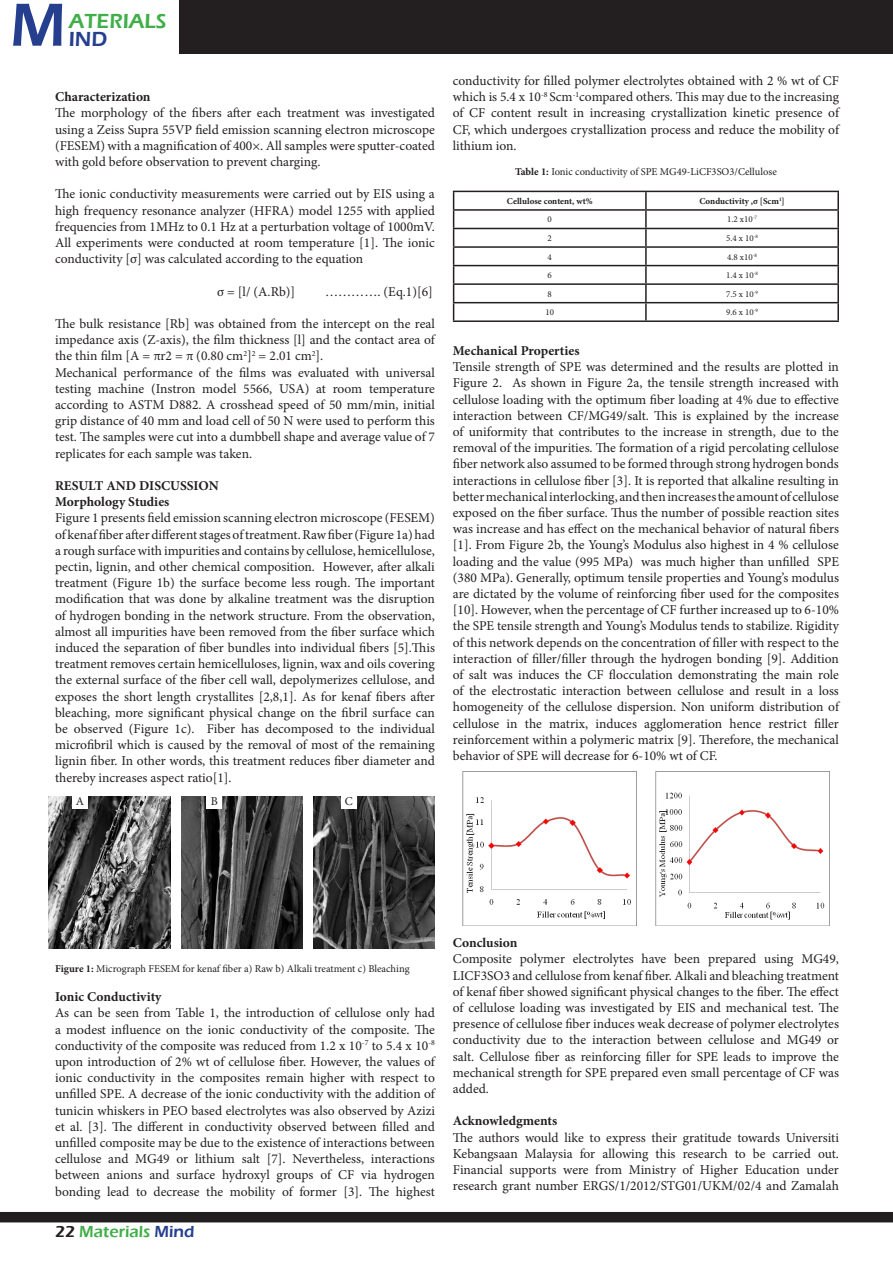
<style>
.page{position:relative;width:893px;height:1263px;background:#fff}
.page>*{position:absolute;margin:0;border:0;box-sizing:border-box;transform-origin:0 0}
.t1{font:600 63px "Eras ITC";color:#253f8e}
.t2{font:600 21px "Eras ITC";color:#40ae49}
.t3{font:600 21px "Eras ITC";color:#253f8e}
.t4{font:600 16.5px "Eras ITC";color:#40ae49}
.t5{font:13.5px/16.2px "Minion Pro";color:#231f20;text-align:justify}
.t6{font:700 13.5px/16.2px "Minion Pro";color:#231f20}
.t7{font:12px "Minion Pro";color:#231f20}
.t8{font:10.5px "Minion Pro";color:#231f20}
.t9{font:9px "Minion Pro";color:#231f20}
.t10{font:700 9px "Minion Pro";color:#231f20}
.s1{font-weight:700}
.s2{color:#231f20}
.s3{color:#253f8e}
</style>
<div class="page">
<div style="left:179px;top:0;width:714px;height:54px;background:#231f20"></div>
<div style="left:0;top:1212px;width:893px;height:10px;background:#231f20"></div>
<img style="left:462px;top:771px;width:175px;height:154px">
<img style="left:655px;top:771px;width:175px;height:154px">
<img style="left:314px;top:796px;width:121px;height:152px">
<div style="left:341px;top:796px;width:15px;height:13px;background:#fff"></div>
<img style="left:181px;top:796px;width:122px;height:152px">
<img style="left:49px;top:796px;width:121px;height:152px">
<div style="left:72px;top:796px;width:16px;height:13px;background:#fff"></div>
<div style="left:207px;top:796px;width:15px;height:13px;background:#fff"></div>
<hr style="left:453px;top:191px;width:193px;height:1px;background:#231f20">
<hr style="left:646px;top:191px;width:193px;height:1px;background:#231f20">
<hr style="left:453px;top:209px;width:193px;height:2px;background:#231f20">
<hr style="left:646px;top:209px;width:193px;height:2px;background:#231f20">
<hr style="left:453px;top:228px;width:193px;height:1px;background:#231f20">
<hr style="left:646px;top:228px;width:193px;height:1px;background:#231f20">
<hr style="left:453px;top:246px;width:193px;height:2px;background:#231f20">
<hr style="left:646px;top:246px;width:193px;height:2px;background:#231f20">
<hr style="left:453px;top:265px;width:193px;height:1px;background:#231f20">
<hr style="left:646px;top:265px;width:193px;height:1px;background:#231f20">
<hr style="left:453px;top:283px;width:193px;height:2px;background:#231f20">
<hr style="left:646px;top:283px;width:193px;height:2px;background:#231f20">
<hr style="left:453px;top:302px;width:193px;height:1px;background:#231f20">
<svg style="left:453px;top:192px;width:1px;height:128px"></svg>
<hr style="left:646px;top:302px;width:193px;height:1px;background:#231f20">
<svg style="left:645px;top:192px;width:2px;height:128px"></svg>
<svg style="left:837px;top:192px;width:2px;height:128px"></svg>
<hr style="left:453px;top:320px;width:193px;height:2px;background:#231f20">
<hr style="left:646px;top:320px;width:193px;height:2px;background:#231f20">
<h1 class="t1" style="left:10px;top:-11px;width:57px">M</h1>
<h2 class="t2" style="left:69px;top:9px;width:100px">ATERIALS</h2>
<h2 class="t3" style="left:69px;top:27px;width:40px">IND</h2>
<p class="t6" style="left:55px;top:89px;width:97px">Characterization</p>
<p class="t5" style="left:55px;top:105px;width:381px">The morphology of the fibers after each treatment was investigated using a Zeiss Supra 55VP field emission scanning electron microscope (FESEM) with a magnification of 400×. All samples were sputter-coated with gold before observation to prevent charging.</p>
<p class="t5" style="left:55px;top:186px;width:381px">The ionic conductivity measurements were carried out by EIS using a high frequency resonance analyzer (HFRA) model 1255 with applied frequencies from 1MHz to 0.1 Hz at a perturbation voltage of 1000mV.<br>All experiments were conducted at room temperature [1]. The ionic conductivity [σ] was calculated according to the equation</p>
<p class="t5" style="left:217px;top:283px;width:80px">σ = [l/ (A.Rb)]</p>
<p class="t5" style="left:325px;top:283px;width:109px">…………. (Eq.1)[6]</p>
<p class="t5" style="left:55px;top:316px;width:381px;text-align:left">The bulk resistance [Rb] was obtained from the intercept on the real impedance axis (Z-axis), the film thickness [l] and the contact area of the thin film [A = πr2 = π (0.80 cm<sup>2</sup>]<sup>2</sup> = 2.01 cm<sup>2</sup>].<br>Mechanical performance of the films was evaluated with universal testing machine (Instron model 5566, USA) at room temperature according to ASTM D882. A crosshead speed of 50 mm/min, initial grip distance of 40 mm and load cell of 50 N were used to perform this test. The samples were cut into a dumbbell shape and average value of 7 replicates for each sample was taken.</p>
<p class="t6" style="left:55px;top:477px;width:165px">RESULT AND DISCUSSION<br>Morphology Studies</p>
<p class="t5" style="left:55px;top:510px;width:381px">Figure 1 presents field emission scanning electron microscope (FESEM) of kenaf fiber after different stages of treatment. Raw fiber (Figure 1a) had a rough surface with impurities and contains by cellulose, hemicellulose, pectin, lignin, and other chemical composition. However, after alkali treatment (Figure 1b) the surface become less rough. The important modification that was done by alkaline treatment was the disruption of hydrogen bonding in the network structure. From the observation, almost all impurities have been removed from the fiber surface which induced the separation of fiber bundles into individual fibers [5].This treatment removes certain hemicelluloses, lignin, wax and oils covering the external surface of the fiber cell wall, depolymerizes cellulose, and exposes the short length crystallites [2,8,1]. As for kenaf fibers after bleaching, more significant physical change on the fibril surface can be observed (Figure 1c). Fiber has decomposed to the individual microfibril which is caused by the removal of most of the remaining lignin fiber. In other words, this treatment reduces fiber diameter and thereby increases aspect ratio[1].</p>
<p class="t7" style="left:76px;top:793px;width:10px">A</p>
<p class="t7" style="left:211px;top:793px;width:9px">B</p>
<p class="t7" style="left:345px;top:793px;width:9px">C</p>
<p class="t5" style="left:453px;top:73px;width:388px">conductivity for filled polymer electrolytes obtained with 2 % wt of CF which is 5.4 x 10<sup>-8</sup> Scm<sup>-1</sup>compared others. This may due to the increasing of CF content result in increasing crystallization kinetic presence of CF, which undergoes crystallization process and reduce the mobility of lithium ion.</p>
<p class="t8" style="left:515px;top:165px;width:263px"><span class="s1">Table 1:</span> Ionic conductivity of SPE MG49-LiCF3SO3/Cellulose</p>
<p class="t10" style="left:507px;top:195px;width:87px">Cellulose content, wt%</p>
<p class="t10" style="left:699px;top:195px;width:87px">Conductivity ,σ [Scm<sup>1</sup>]</p>
<p class="t9" style="left:548px;top:214px;width:6px">0</p>
<p class="t9" style="left:727px;top:214px;width:32px">1.2 x10<sup>-7</sup></p>
<p class="t9" style="left:548px;top:232px;width:6px">2</p>
<p class="t9" style="left:726px;top:232px;width:34px">5.4 x 10<sup>-8</sup></p>
<p class="t9" style="left:548px;top:251px;width:6px">4</p>
<p class="t9" style="left:727px;top:251px;width:32px">4.8 x10<sup>-8</sup></p>
<p class="t9" style="left:548px;top:269px;width:6px">6</p>
<p class="t9" style="left:726px;top:269px;width:34px">1.4 x 10<sup>-8</sup></p>
<p class="t9" style="left:548px;top:288px;width:6px">8</p>
<p class="t9" style="left:726px;top:288px;width:34px">7.5 x 10<sup>-9</sup></p>
<p class="t9" style="left:545px;top:306px;width:10px">10</p>
<p class="t9" style="left:726px;top:306px;width:34px">9.6 x 10<sup>-9</sup></p>
<p class="t6" style="left:453px;top:342px;width:128px">Mechanical Properties</p>
<p class="t5" style="left:453px;top:359px;width:388px">Tensile strength of SPE was determined and the results are plotted in Figure 2. As shown in Figure 2a, the tensile strength increased with cellulose loading with the optimum fiber loading at 4% due to effective interaction between CF/MG49/salt. This is explained by the increase of uniformity that contributes to the increase in strength, due to the removal of the impurities. The formation of a rigid percolating cellulose fiber network also assumed to be formed through strong hydrogen bonds interactions in cellulose fiber [3]. It is reported that alkaline resulting in better mechanical interlocking, and then increases the amount of cellulose exposed on the fiber surface. Thus the number of possible reaction sites was increase and has effect on the mechanical behavior of natural fibers [1]. From Figure 2b, the Young’s Modulus also highest in 4 % cellulose loading and the value (995 MPa) was much higher than unfilled SPE (380 MPa). Generally, optimum tensile properties and Young’s modulus are dictated by the volume of reinforcing fiber used for the composites [10]. However, when the percentage of CF further increased up to 6-10% the SPE tensile strength and Young’s Modulus tends to stabilize. Rigidity of this network depends on the concentration of filler with respect to the interaction of filler/filler through the hydrogen bonding [9]. Addition of salt was induces the CF flocculation demonstrating the main role of the electrostatic interaction between cellulose and result in a loss homogeneity of the cellulose dispersion. Non uniform distribution of cellulose in the matrix, induces agglomeration hence restrict filler reinforcement within a polymeric matrix [9]. Therefore, the mechanical behavior of SPE will decrease for 6-10% wt of CF.</p>
<p class="t8" style="left:55px;top:962px;width:356px"><span class="s1">Figure 1:</span> Micrograph FESEM for kenaf fiber a) Raw b) Alkali treatment c) Bleaching</p>
<p class="t6" style="left:55px;top:989px;width:108px">Ionic Conductivity</p>
<p class="t5" style="left:55px;top:1005px;width:381px">As can be seen from Table 1, the introduction of cellulose only had a modest influence on the ionic conductivity of the composite. The conductivity of the composite was reduced from 1.2 x 10<sup>-7</sup> to 5.4 x 10<sup>-8 </sup>upon introduction of 2% wt of cellulose fiber. However, the values of ionic conductivity in the composites remain higher with respect to unfilled SPE. A decrease of the ionic conductivity with the addition of tunicin whiskers in PEO based electrolytes was also observed by Azizi et al. [3]. The different in conductivity observed between filled and unfilled composite may be due to the existence of interactions between cellulose and MG49 or lithium salt [7]. Nevertheless, interactions between anions and surface hydroxyl groups of CF via hydrogen bonding lead to decrease the mobility of former [3]. The highest</p>
<p class="t4" style="left:55px;top:1222px;width:141px"><span class="s2">22</span> Materials <span class="s3">Mind</span></p>
<p class="t6" style="left:453px;top:935px;width:66px">Conclusion</p>
<p class="t5" style="left:453px;top:951px;width:388px">Composite polymer electrolytes have been prepared using MG49, LICF3SO3 and cellulose from kenaf fiber. Alkali and bleaching treatment of kenaf fiber showed significant physical changes to the fiber. The effect of cellulose loading was investigated by EIS and mechanical test. The presence of cellulose fiber induces weak decrease of polymer electrolytes conductivity due to the interaction between cellulose and MG49 or salt. Cellulose fiber as reinforcing filler for SPE leads to improve the mechanical strength for SPE prepared even small percentage of CF was added.</p>
<p class="t6" style="left:453px;top:1113px;width:106px">Acknowledgments</p>
<p class="t5" style="left:453px;top:1129px;width:388px">The authors would like to express their gratitude towards Universiti Kebangsaan Malaysia for allowing this research to be carried out.<br>Financial supports were from Ministry of Higher Education under research grant number ERGS/1/2012/STG01/UKM/02/4 and Zamalah</p>
</div>
